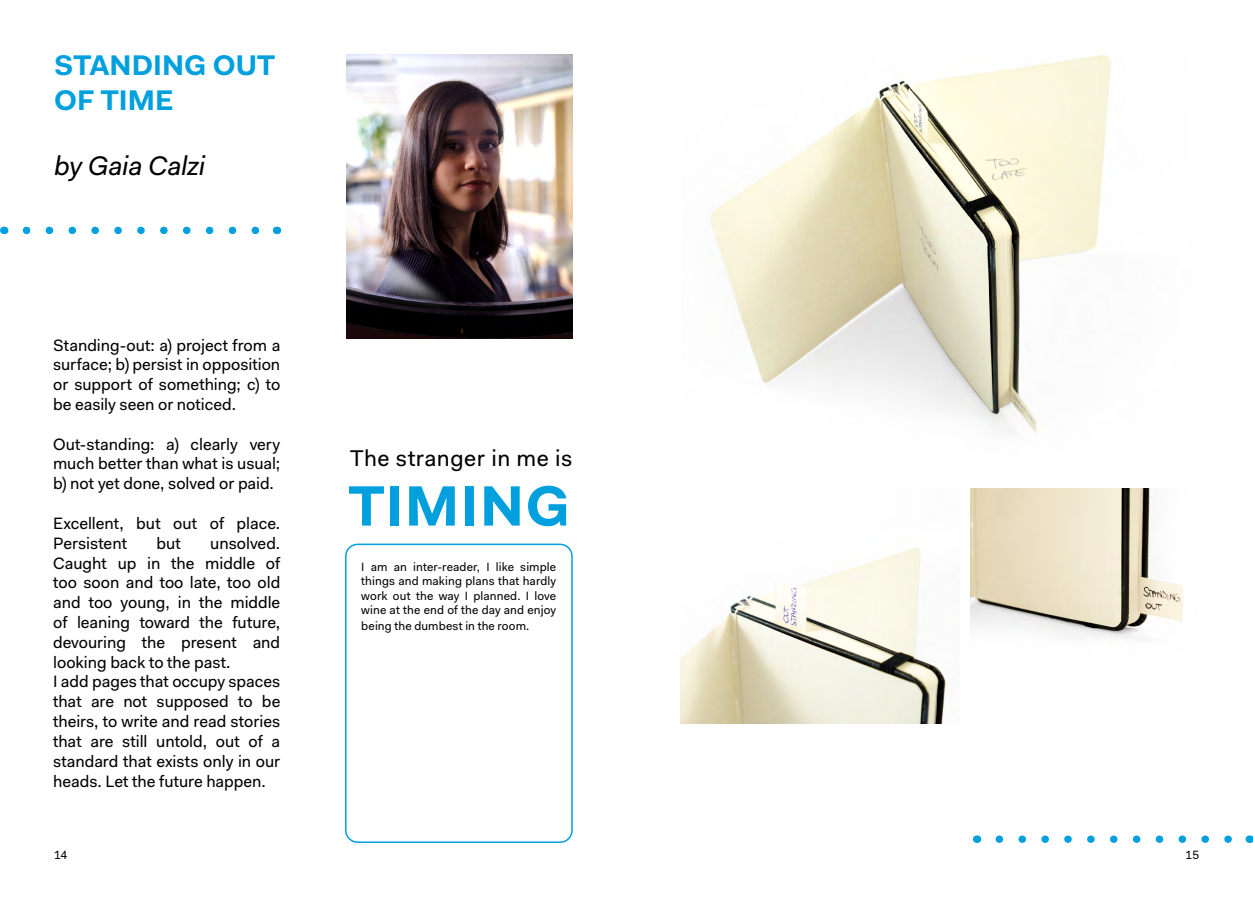
<style>
.page{position:relative;width:1253px;height:897px;background:#fff}
.page>*{position:absolute;margin:0;border:0;box-sizing:border-box;transform-origin:0 0}
.t1{font:700 57px "Fakt Pro";letter-spacing:.025em;color:#00a0df}
.t2{font:700 28.5px/34.2px "Fakt Pro";color:#00a0df}
.t3{font:italic 27px "Fakt Pro";letter-spacing:-.01em;color:#000}
.t4{font:22.8px "Fakt Pro";letter-spacing:.025em;color:#000}
.t5{font:16.5px/19.8px "Fakt Pro";color:#000;text-align:justify}
.t6{font:12px/14.4px "Fakt Pro";letter-spacing:.01em;color:#000;text-align:justify}
</style>
<div class="page">
<div style="left:345px;top:543px;width:228px;height:299px;border:2px solid #00a0df;border-radius:12px"></div>
<svg style="left:26px;top:226px;width:234px;height:8px"></svg>
<svg style="left:999px;top:835px;width:233px;height:7px"></svg>
<img style="left:346px;top:54px;width:226px;height:284px">
<img style="left:680px;top:548px;width:266px;height:175px">
<img style="left:710px;top:55px;width:401px;height:378px">
<img style="left:970px;top:488px;width:213px;height:151px">
<h2 class="t2" style="left:54px;top:48px;width:222px">STANDING OUT<br>OF TIME</h2>
<h3 class="t3" style="left:54px;top:147px;width:152px">by Gaia Calzi</h3>
<p class="t5" style="left:53px;top:335px;width:229px">Standing-out: a) project from a surface; b) persist in opposition or support of something; c) to be easily seen or noticed.</p>
<p class="t5" style="left:53px;top:434px;width:229px">Out-standing: a) clearly very much better than what is usual; b) not yet done, solved or paid.</p>
<p class="t5" style="left:53px;top:513px;width:229px">Excellent, but out of place.<br>Persistent</p>
<p class="t5" style="left:53px;top:533px;width:229px;text-align:left;text-indent:157px">unsolved.<br>Caught up in the middle of too soon and too late, too old and too young, in the middle of leaning toward the future, devouring the present and looking back to the past.<br>I add pages that occupy spaces that are not supposed to be theirs, to write and read stories that are still untold, out of a standard that exists only in our heads. Let the future happen.</p>
<p class="t5" style="left:156px;top:533px;width:26px">but</p>
<h3 class="t4" style="left:350px;top:442px;width:224px">The stranger in me is</h3>
<h1 class="t1" style="left:348px;top:468px;width:223px">TIMING</h1>
<p class="t6" style="left:361px;top:559px;width:196px">I am an inter-reader, I like simple things and making plans that hardly work out the way I planned. I love wine at the end of the day and enjoy</p>
<p class="t6" style="left:361px;top:619px;width:170px">being the dumbest in the room.</p>
<p class="t6" style="left:54px;top:847px;width:15px">14</p>
<p class="t6" style="left:1185px;top:847px;width:15px">15</p>
</div>
